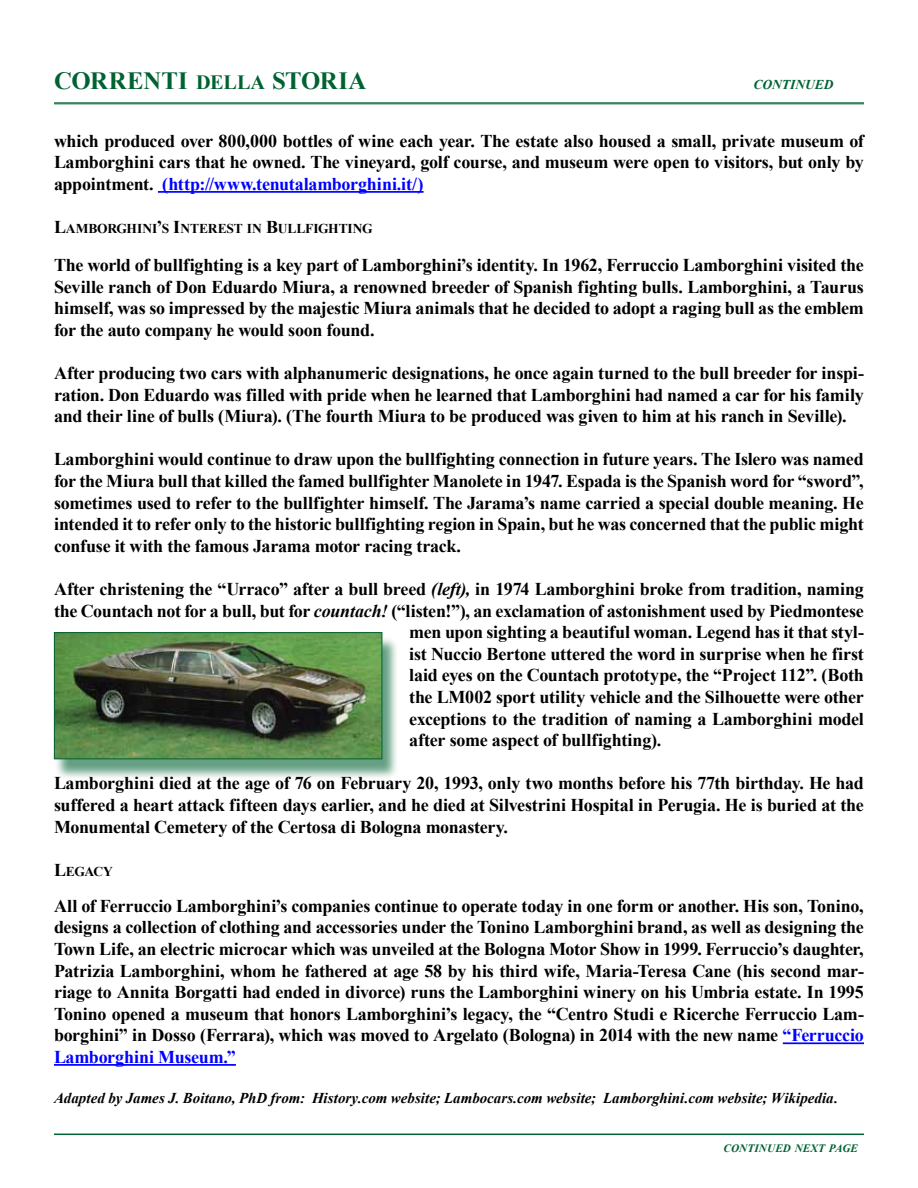
<style>
.page{position:relative;width:918px;height:1188px;background:#fff}
.page>*{position:absolute;margin:0;border:0;box-sizing:border-box;transform-origin:0 0}
.t1{font:700 24.75px "Times New Roman";color:#006232}
.t2{font:700 18px/21.6px "Times New Roman";letter-spacing:-.015em;color:#000;text-align:justify}
.t3{font:italic 700 15px "Times New Roman";color:#000}
.t4{font:700 13.5px "Times New Roman";letter-spacing:-.005em;color:#000}
.t5{font:italic 700 13.5px "Times New Roman";color:#006232}
.t6{font:italic 700 11.25px "Times New Roman";letter-spacing:.01em;color:#006232}
.s1{font-size:20.25px}
.s2{color:#00f}
.s3{font-size:18px}
.s4{font-style:italic}
</style>
<div class="page">
<hr style="left:54px;top:103px;width:810px;height:1px;background:#006232">
<hr style="left:54px;top:104px;width:810px;height:1px;background:#006232">
<hr style="left:158px;top:191px;width:266px;height:2px;background:#00f">
<hr style="left:783px;top:1042px;width:81px;height:2px;background:#00f">
<hr style="left:54px;top:1064px;width:182px;height:2px;background:#00f">
<hr style="left:54px;top:1134px;width:810px;height:1px;background:#006232">
<div style="left:54px;top:636px;width:345px;height:144px;background:#006232;opacity:.61"></div>
<img style="left:56px;top:634px;width:324px;height:123px">
<div style="left:54px;top:632px;width:328px;height:127px;border:1px solid #006232"></div>
<h1 class="t1" style="left:54px;top:63px;width:314px">CORRENTI <span class="s1">DELLA</span> STORIA</h1>
<p class="t5" style="left:754px;top:75px;width:81px">CONTINUED</p>
<p class="t2" style="left:54px;top:129px;width:811px">which produced over 800,000 bottles of wine each year. The estate also housed a small, private museum of Lamborghini cars that he owned. The vineyard, golf course, and museum were open to visitors, but only by appointment. <span class="s2">(http://www.tenutalamborghini.it/)</span></p>
<p class="t4" style="left:54px;top:219px;width:243px"><span class="s3">L</span>AMBORGHINI<span class="s3">’</span>S <span class="s3">I</span>NTEREST IN <span class="s3">B</span>ULLF</p>
<p class="t4" style="left:313px;top:219px;width:61px">IGHTING</p>
<p class="t2" style="left:54px;top:254px;width:811px">The world of bullfighting is a key part of Lamborghini’s identity. In 1962, Ferruccio Lamborghini visited the Seville ranch of Don Eduardo Miura, a renowned breeder of Spanish fighting bulls. Lamborghini, a Taurus himself, was so impressed by the majestic Miura animals that he decided to adopt a raging bull as the emblem for the auto company he would soon found.</p>
<p class="t2" style="left:54px;top:362px;width:811px">After producing two cars with alphanumeric designations, he once again turned to the bull breeder for inspi&shy;ration. Don Eduardo was filled with pride when he learned that Lamborghini had named a car for his family and their line of bulls (Miura). (The fourth Miura to be produced was given to him at his ranch in Seville).</p>
<p class="t2" style="left:54px;top:448px;width:811px">Lamborghini would continue to draw upon the bullfighting connection in future years. The Islero was named for the Miura bull that killed the famed bullfighter Manolete in 1947. Espada is the Spanish word for “sword”, sometimes used to refer to the bullfighter himself. The Jarama’s name carried a special double meaning. He intended it to refer only to the historic bullfighting region in Spain, but he was concerned that the public might confuse it with the famous Jarama motor racing track.</p>
<p class="t2" style="left:54px;top:578px;width:811px">After christening the “Urraco” after a bull breed <span class="s4">(left),</span> in 1974 Lamborghini broke from tradition, naming</p>
<p class="t2" style="left:54px;top:599px;width:811px">the Countach not for a bull, but for <span class="s4">countach!</span> (“listen!”), an exclamation of astonishment used by Piedmontese</p>
<p class="t2" style="left:409px;top:621px;width:456px">men upon sighting a beautiful woman. Legend has it that styl-</p>
<p class="t2" style="left:409px;top:642px;width:456px">ist Nuccio Bertone uttered the word in surprise when he first</p>
<p class="t2" style="left:409px;top:664px;width:456px">laid eyes on the Countach prototype, the “Project 112”. (Both</p>
<p class="t2" style="left:409px;top:686px;width:456px">the LM002 sport utility vehicle and the Silhouette were other</p>
<p class="t2" style="left:409px;top:707px;width:456px">exceptions to the tradition of naming a Lamborghini model</p>
<p class="t2" style="left:409px;top:729px;width:254px">after some aspect of bullfighting).</p>
<p class="t2" style="left:54px;top:772px;width:811px">Lamborghini died at the age of 76 on February 20, 1993, only two months before his 77th birthday. He had suffered a heart attack fifteen days earlier, and he died at Silvestrini Hospital in Perugia. He is buried at the Monumental Cemetery of the Certosa di Bologna monastery.</p>
<p class="t4" style="left:54px;top:862px;width:60px"><span class="s3">L</span>EGACY</p>
<p class="t2" style="left:54px;top:894px;width:811px">All of Ferruccio Lamborghini’s companies continue to operate today in one form or another. His son, Tonino, designs a collection of clothing and accessories under the Tonino Lamborghini brand, as well as designing the Town Life, an electric microcar which was unveiled at the Bologna Motor Show in 1999. Ferruccio’s daughter, Patrizia Lamborghini, whom he fathered at age 58 by his third wife, Maria-Teresa Cane (his second mar&shy;riage to Annita Borgatti had ended in divorce) runs the Lamborghini winery on his Umbria estate. In 1995<br>Tonino opened a museum that honors Lamborghini’s legacy, the “Centro Studi e Ricerche Ferruccio Lam&shy;borghini” in Dosso (Ferrara), which was moved to Argelato (Bologna) in 2014 with the new name <span class="s2">“Ferruccio Lamborghini Museum.”</span></p>
<p class="t3" style="left:54px;top:1087px;width:786px">Adapted by James J. Boitano, PhD from: History.com website; Lambocars.com website; Lamborghini.com website; Wikipedia.</p>
<p class="t6" style="left:723px;top:1141px;width:136px">CONTINUED NEXT PAGE</p>
</div>
